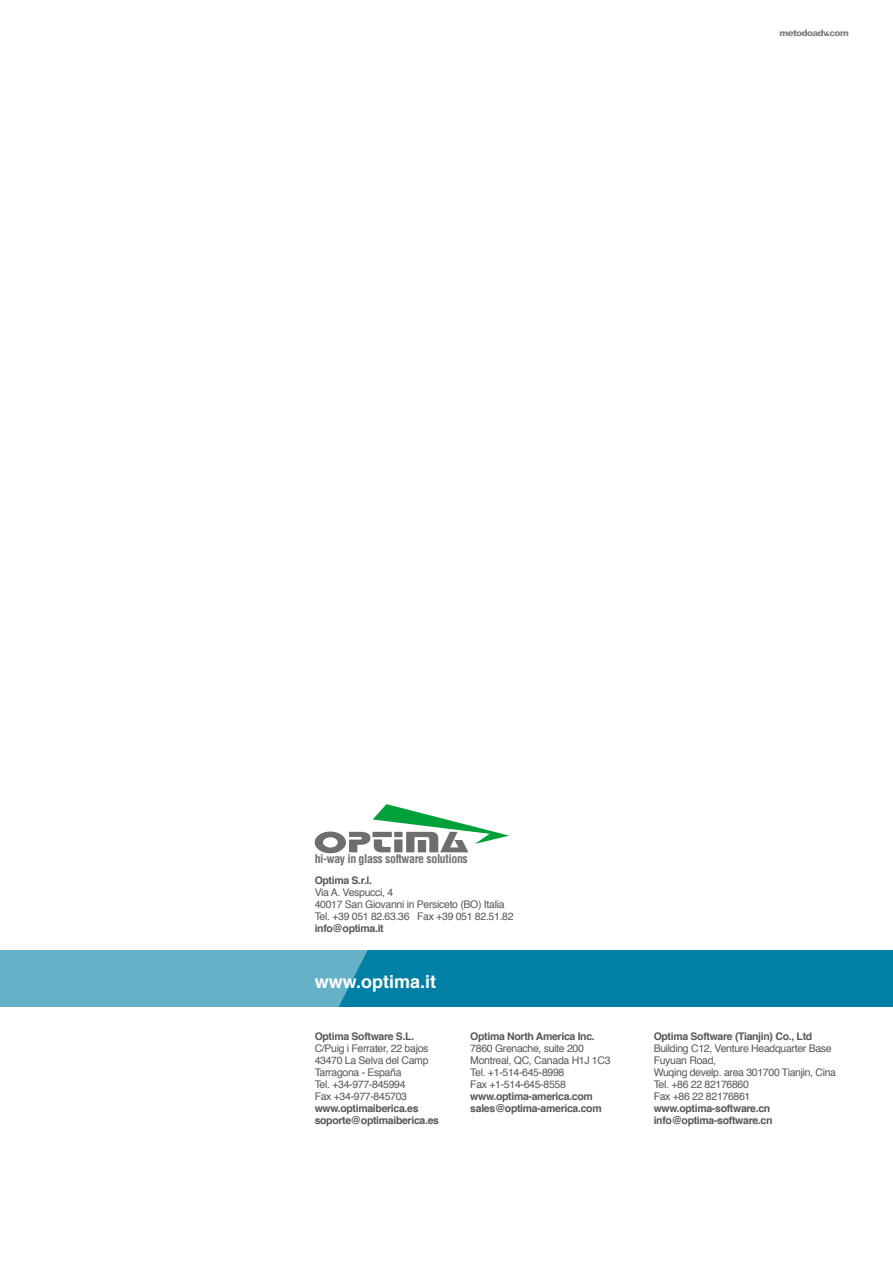
<style>
.page{position:relative;width:893px;height:1263px;background:#fff}
.page>*{position:absolute;margin:0;border:0;box-sizing:border-box;transform-origin:0 0}
.t1{font:700 18px "Helvetica";color:#fff}
.t2{font:700 condensed 11.85px "Helvetica LT";letter-spacing:-.03em;color:#6f6e6e}
.t3{font:10.5px/12px "Helvetica";letter-spacing:-.03em;color:#575756}
.t4{font:700 10.5px/12px "Helvetica";letter-spacing:-.03em;color:#575756}
</style>
<div class="page">
<svg style="left:780px;top:30px;width:68px;height:6px"></svg>
<svg style="left:315px;top:804px;width:194px;height:49px"></svg>
<div style="left:0;top:950px;width:893px;height:57px;background:#0080a4"></div>
<div style="left:0;top:950px;width:368px;height:57px;background:#65b2c8"></div>
<p class="t2" style="left:315px;top:851px;width:155px">hi-way in glass software solutions</p>
<p class="t4" style="left:315px;top:875px;width:59px">Optima S.r.l.</p>
<p class="t3" style="left:315px;top:887px;width:200px">Via A. Vespucci, 4<br>40017 San Giovanni in Persiceto (BO) Italia<br>Tel. +39 051 82.63.36 Fax +39 051 82.51.82</p>
<p class="t4" style="left:315px;top:923px;width:71px">info@optima.it</p>
<h1 class="t1" style="left:315px;top:967px;width:123px">www.optima.it</h1>
<p class="t4" style="left:315px;top:1030px;width:101px">Optima Software S.L.</p>
<p class="t3" style="left:315px;top:1042px;width:115px">C/Puig i Ferrater, 22 bajos<br>43470 La Selva del Camp<br>Tarragona - España<br>Tel. +34-977-845994<br>Fax +34-977-845703</p>
<p class="t4" style="left:315px;top:1102px;width:126px">www.optimaiberica.es soporte@optimaiberica.es</p>
<p class="t4" style="left:470px;top:1030px;width:126px">Optima North America Inc.</p>
<p class="t3" style="left:470px;top:1042px;width:142px">7860 Grenache, suite 200<br>Montreal, QC, Canada H1J 1C3<br>Tel. +1-514-645-8998<br>Fax +1-514-645-8558</p>
<p class="t4" style="left:470px;top:1090px;width:133px">www.optima-america.com sales@optima-america.com</p>
<p class="t4" style="left:654px;top:1030px;width:160px">Optima Software (Tianjin) Co., Ltd</p>
<p class="t3" style="left:654px;top:1042px;width:184px">Building C12, Venture Headquarter Base<br>Fuyuan Road,<br>Wuqing develp. area 301700 Tianjin, Cina<br>Tel. +86 22 82176860<br>Fax +86 22 82176861</p>
<p class="t4" style="left:654px;top:1102px;width:120px">www.optima-software.cn info@optima-software.cn</p>
</div>
